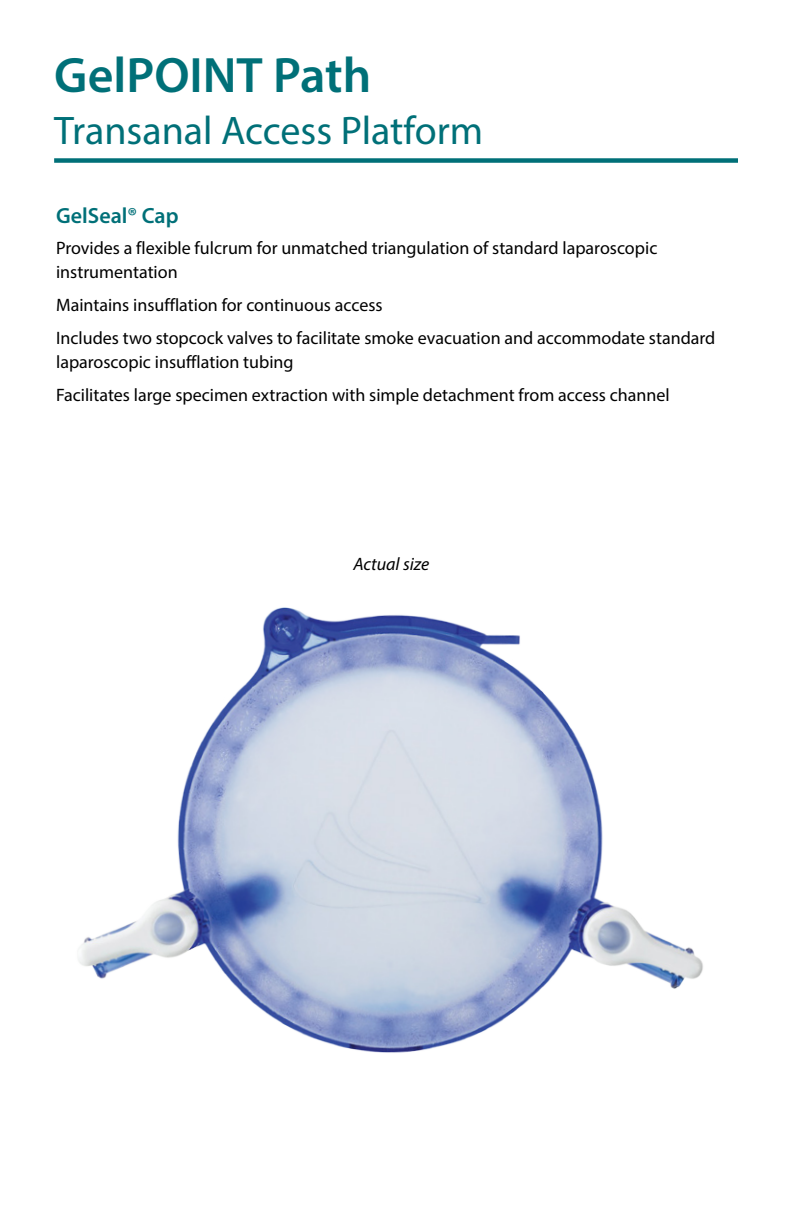
<style>
.page{position:relative;width:792px;height:1224px;background:#fff}
.page>*{position:absolute;margin:0;border:0;box-sizing:border-box;transform-origin:0 0}
.t1{font:600 50px "Myriad Pro";color:#007078}
.t2{font:40px "Myriad Pro";color:#007078}
.t3{font:600 22px "Myriad Pro";color:#007078}
.t4{font:18px/33px "Myriad Pro";color:#000}
.t5{font:italic 18px "Myriad Pro";color:#000}
</style>
<div class="page">
<img style="left:78px;top:607px;width:625px;height:446px">
<div style="left:54px;top:158px;width:684px;height:5px;background:#007078"></div>
<h1 class="t1" style="left:54px;top:43px;width:319px">GelPOINT Path</h1>
<h2 class="t2" style="left:54px;top:106px;width:431px">Transanal Access Platform</h2>
<p class="t3" style="left:56px;top:201px;width:124px">GelSeal® Cap</p>
<p class="t4" style="left:56px;top:236px;width:603px;line-height:24px">Provides a flexible fulcrum for unmatched triangulation of standard laparoscopic instrumentation</p>
<p class="t4" style="left:56px;top:288px;width:661px">Maintains insufflation for continuous access<br>Includes two stopcock valves to facilitate smoke evacuation and accommodate standard</p>
<p class="t4" style="left:56px;top:345px;width:615px">laparoscopic insufflation tubing<br>Facilitates large specimen extraction with simple detachment from access channel</p>
<p class="t5" style="left:353px;top:553px;width:77px">Actual size</p>
</div>
